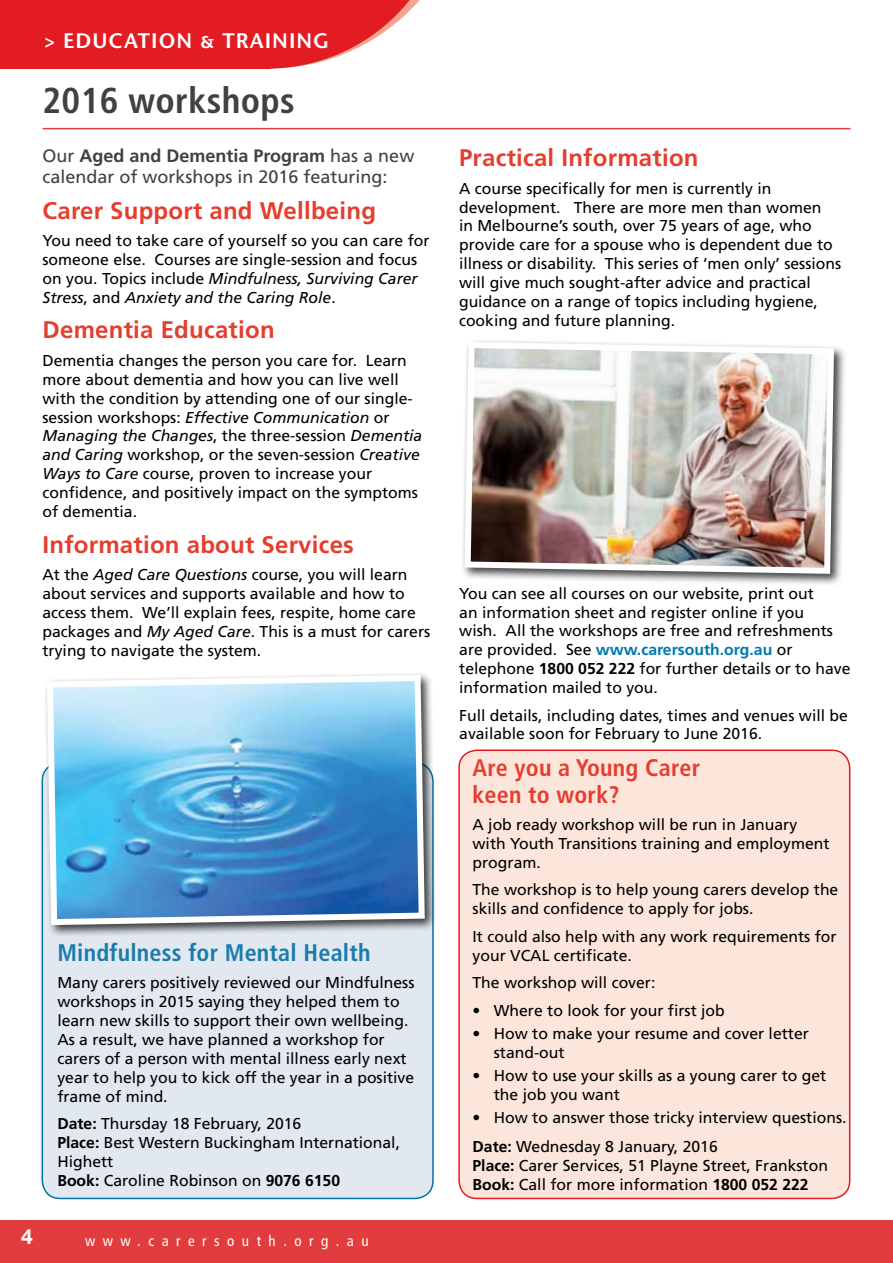
<style>
.page{position:relative;width:893px;height:1263px;background:#fff}
.page>*{position:absolute;margin:0;border:0;box-sizing:border-box;transform-origin:0 0}
.t1{font:700 condensed 36px "Frutiger LT Std";letter-spacing:.01em;color:#414042}
.t2{font:700 24px "Frutiger LT Std";letter-spacing:.01em;color:#e53e2f}
.t3{font:700 condensed 24px/27px "Frutiger LT Std";letter-spacing:.01em;color:#e53e2f}
.t4{font:700 condensed 24px "Frutiger LT Std";letter-spacing:.01em;color:#1a7bac}
.t5{font:21px "Stone Sans SCITC Semi";letter-spacing:.05em;color:#fff}
.t6{font:700 21px "Helvetica Neue LT Std";color:#fff}
.t7{font:18px/21.6px "Frutiger LT Std";color:#414042}
.t8{font:15.75px/18.9px "Frutiger LT Std";color:#000}
.t9{font:condensed 15px "Frutiger LT Std";letter-spacing:.5em;color:#fff}
.s1{font-weight:700}
.s2{font-style:italic}
.s3{font-weight:700;color:#0078ae}
</style>
<div class="page">
<svg style="left:270px;top:0;width:150px;height:69px"></svg>
<div style="left:0;top:0;width:270px;height:69px;background:#e31b23"></div>
<hr style="left:43px;top:128px;width:807px;height:1px;background:#e13c3e">
<div style="left:0;top:1220px;width:893px;height:43px;background:#e13c3e"></div>
<div style="left:42px;top:763px;width:391px;height:435px;background:#e2e8f0;border-radius:18px"></div>
<div style="left:459px;top:750px;width:391px;height:448px;background:#fce6db;border-radius:18px"></div>
<div style="left:458px;top:749px;width:392px;height:450px;border:2px solid #e31b23;border-radius:18px"></div>
<div style="left:43px;top:671px;width:394px;height:266px;background:#000;opacity:.75"></div>
<svg style="left:44px;top:672px;width:384px;height:256px;background:#72b1dc"></svg>
<div style="left:461px;top:338px;width:385px;height:248px;background:#000;opacity:.75"></div>
<img style="left:462px;top:339px;width:375px;height:238px">
<h3 class="t5" style="left:43px;top:27px;width:287px">&gt; EDUCATION &amp; TRAINING</h3>
<h1 class="t1" style="left:43px;top:79px;width:254px">2016 workshops</h1>
<p class="t7" style="left:43px;top:145px;width:373px">Our <span class="s1">Aged and Dementia Program</span> has a new calendar of workshops in 2016 featuring:</p>
<h2 class="t2" style="left:43px;top:196px;width:335px">Carer Support and Wellbeing</h2>
<p class="t8" style="left:43px;top:231px;width:389px">You need to take care of yourself so you can care for someone else. Courses are single-session and focus on you. Topics include <span class="s2">Mindfulness, Surviving Carer Stress</span>, and <span class="s2">Anxiety and the Caring Role</span>.</p>
<h2 class="t2" style="left:43px;top:316px;width:234px">Dementia Education</h2>
<p class="t8" style="left:43px;top:351px;width:381px">Dementia changes the person you care for. Learn more about dementia and how you can live well with the condition by attending one of our single&shy;session workshops: <span class="s2">Effective Communication</span> or <span class="s2">Managing the Changes</span>, the three-session <span class="s2">Dementia and Caring</span> workshop, or the seven-session <span class="s2">Creative Ways to Care</span> course, proven to increase your confidence, and positively impact on the symptoms of dementia.</p>
<h2 class="t2" style="left:43px;top:530px;width:313px">Information about Services</h2>
<p class="t8" style="left:43px;top:565px;width:389px">At the <span class="s2">Aged Care Questions</span> course, you will learn about services and supports available and how to access them. We’ll explain fees, respite, home care packages and <span class="s2">My Aged Care</span>. This is a must for carers trying to navigate the system.</p>
<h2 class="t4" style="left:57px;top:938px;width:315px">Mindfulness for Mental Health</h2>
<p class="t8" style="left:57px;top:973px;width:359px">Many carers positively reviewed our Mindfulness workshops in 2015 saying they helped them to learn new skills to support their own wellbeing.<br>As a result, we have planned a workshop for carers of a person with mental illness early next year to help you to kick off the year in a positive frame of mind.</p>
<p class="t8" style="left:57px;top:1114px;width:344px"><span class="s1">Date:</span> Thursday 18 February, 2016<br><span class="s1">Place:</span> Best Western Buckingham International,<br>Highett<br><span class="s1">Book:</span> Caroline Robinson on <span class="s1">9076 6150</span></p>
<h3 class="t6" style="left:21px;top:1223px;width:13px">4</h3>
<p class="t9" style="left:85px;top:1232px;width:285px">www.carersouth.org.au</p>
<h2 class="t2" style="left:459px;top:144px;width:241px">Practical Information</h2>
<p class="t8" style="left:459px;top:179px;width:384px">A course specifically for men is currently in development. There are more men than women<br>in Melbourne’s south, over 75 years of age, who provide care for a spouse who is dependent due to illness or disability. This series of ‘men only’ sessions will give much sought-after advice and practical guidance on a range of topics including hygiene, cooking and future planning.</p>
<p class="t8" style="left:459px;top:584px;width:393px">You can see all courses on our website, print out<br>an information sheet and register online if you<br>wish. All the workshops are free and refreshments are provided. See <span class="s3">www.carersouth.org.au</span> or telephone <span class="s1">1800 052 222</span> for further details or to have information mailed to you.</p>
<p class="t8" style="left:459px;top:706px;width:390px">Full details, including dates, times and venues will be available soon for February to June 2016.</p>
<h2 class="t3" style="left:472px;top:754px;width:229px">Are you a Young Carer keen to work?</h2>
<p class="t8" style="left:472px;top:815px;width:358px">A job ready workshop will be run in January with Youth Transitions training and employment program.</p>
<p class="t8" style="left:472px;top:881px;width:367px">The workshop is to help young carers develop the skills and confidence to apply for jobs.</p>
<p class="t8" style="left:472px;top:927px;width:366px">It could also help with any work requirements for your VCAL certificate.</p>
<p class="t8" style="left:472px;top:973px;width:184px">The workshop will cover:</p>
<p class="t8" style="left:472px;top:1001px;width:254px">• Where to look for your first job</p>
<p class="t8" style="left:494px;top:1024px;width:317px;text-indent:-21px">• How to make your resume and cover letter stand-out</p>
<p class="t8" style="left:494px;top:1066px;width:334px;text-indent:-21px">• How to use your skills as a young carer to get the job you want</p>
<p class="t8" style="left:472px;top:1103px;width:375px;line-height:29.1px">• How to answer those tricky interview questions.<br><span class="s1">Date:</span> Wednesday 8 January, 2016</p>
<p class="t8" style="left:472px;top:1156px;width:357px"><span class="s1">Place:</span> Carer Services, 51 Playne Street, Frankston<br><span class="s1">Book:</span> Call for more information <span class="s1">1800 052 222</span></p>
</div>
